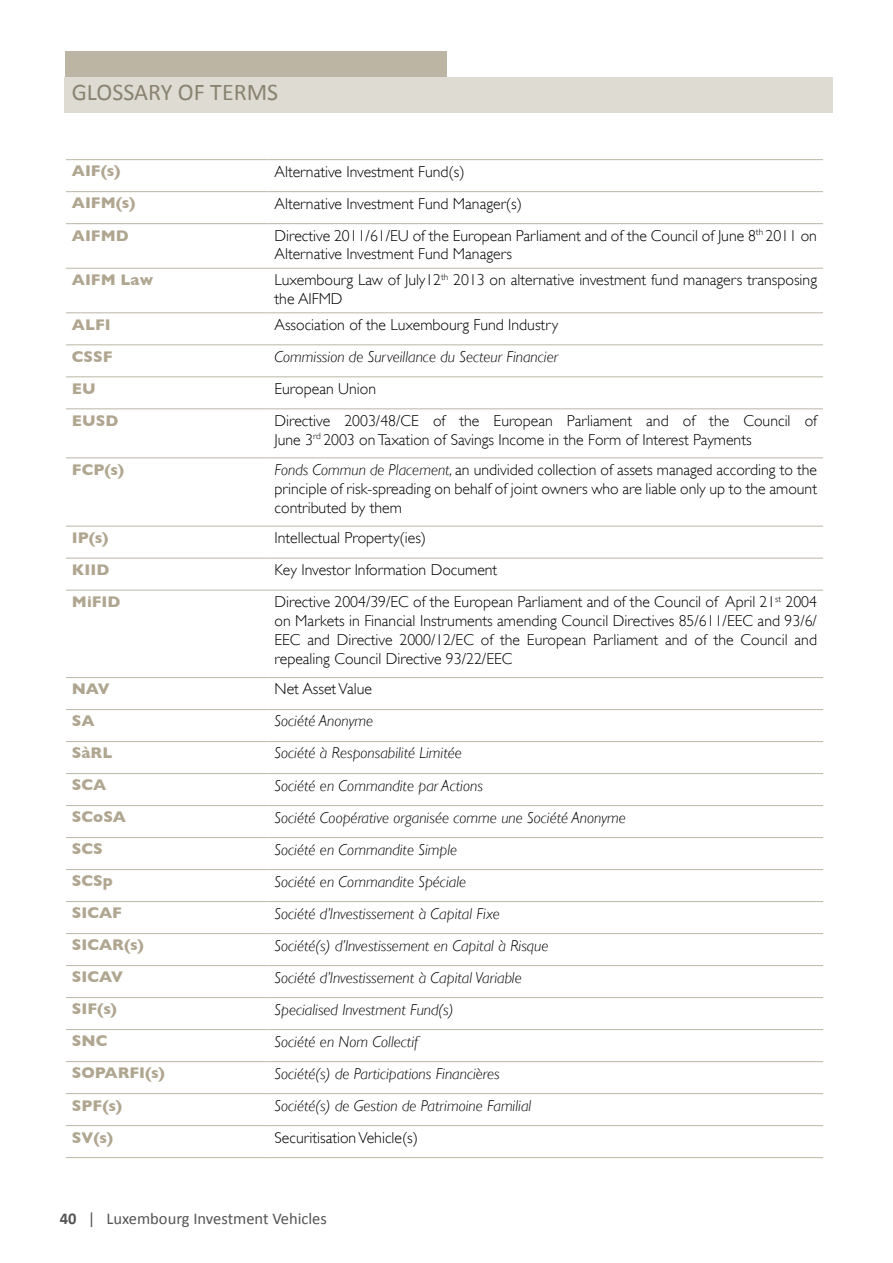
<style>
.page{position:relative;width:893px;height:1263px;background:#fff}
.page>*{position:absolute;margin:0;border:0;box-sizing:border-box;transform-origin:0 0}
.t1{font:24px "Calibri";color:#8a8371}
.t2{font:16.5px "Calibri";color:#565454}
.t3{font:300 15.75px/18.9px "Gill Sans";color:#000}
.t4{font:italic 300 15.75px "Gill Sans";color:#000}
.t5{font:700 15.75px "Gill Sans";color:#b0a690}
.s1{font-style:italic}
.s2{font-weight:700}
</style>
<div class="page">
<div style="left:65px;top:51px;width:381px;height:27px;background:#bcb5a3"></div>
<div style="left:65px;top:78px;width:768px;height:35px;background:#dedbd2"></div>
<hr style="left:66px;top:159px;width:203px;height:1px;background:#bbb6a4">
<hr style="left:269px;top:159px;width:554px;height:1px;background:#bbb6a4">
<hr style="left:66px;top:191px;width:203px;height:1px;background:#bbb6a4">
<hr style="left:269px;top:191px;width:554px;height:1px;background:#bbb6a4">
<hr style="left:66px;top:223px;width:203px;height:1px;background:#bbb6a4">
<hr style="left:269px;top:223px;width:554px;height:1px;background:#bbb6a4">
<hr style="left:66px;top:268px;width:203px;height:1px;background:#bbb6a4">
<hr style="left:269px;top:268px;width:554px;height:1px;background:#bbb6a4">
<hr style="left:66px;top:313px;width:203px;height:1px;background:#bbb6a4">
<hr style="left:269px;top:313px;width:554px;height:1px;background:#bbb6a4">
<hr style="left:66px;top:345px;width:203px;height:1px;background:#bbb6a4">
<hr style="left:269px;top:345px;width:554px;height:1px;background:#bbb6a4">
<hr style="left:66px;top:377px;width:203px;height:1px;background:#bbb6a4">
<hr style="left:269px;top:377px;width:554px;height:1px;background:#bbb6a4">
<hr style="left:66px;top:409px;width:203px;height:1px;background:#bbb6a4">
<hr style="left:269px;top:409px;width:554px;height:1px;background:#bbb6a4">
<hr style="left:66px;top:458px;width:203px;height:1px;background:#bbb6a4">
<hr style="left:269px;top:458px;width:554px;height:1px;background:#bbb6a4">
<hr style="left:66px;top:526px;width:203px;height:1px;background:#bbb6a4">
<hr style="left:269px;top:526px;width:554px;height:1px;background:#bbb6a4">
<hr style="left:66px;top:558px;width:203px;height:1px;background:#bbb6a4">
<hr style="left:269px;top:558px;width:554px;height:1px;background:#bbb6a4">
<hr style="left:66px;top:590px;width:203px;height:1px;background:#bbb6a4">
<hr style="left:269px;top:590px;width:554px;height:1px;background:#bbb6a4">
<hr style="left:66px;top:677px;width:203px;height:1px;background:#bbb6a4">
<hr style="left:269px;top:677px;width:554px;height:1px;background:#bbb6a4">
<hr style="left:66px;top:709px;width:203px;height:1px;background:#bbb6a4">
<hr style="left:269px;top:709px;width:554px;height:1px;background:#bbb6a4">
<hr style="left:66px;top:741px;width:203px;height:1px;background:#bbb6a4">
<hr style="left:269px;top:741px;width:554px;height:1px;background:#bbb6a4">
<hr style="left:66px;top:773px;width:203px;height:1px;background:#bbb6a4">
<hr style="left:269px;top:773px;width:554px;height:1px;background:#bbb6a4">
<hr style="left:66px;top:805px;width:203px;height:1px;background:#bbb6a4">
<hr style="left:269px;top:805px;width:554px;height:1px;background:#bbb6a4">
<hr style="left:66px;top:837px;width:203px;height:1px;background:#bbb6a4">
<hr style="left:269px;top:837px;width:554px;height:1px;background:#bbb6a4">
<hr style="left:66px;top:869px;width:203px;height:1px;background:#bbb6a4">
<hr style="left:269px;top:869px;width:554px;height:1px;background:#bbb6a4">
<hr style="left:66px;top:901px;width:203px;height:1px;background:#bbb6a4">
<hr style="left:269px;top:901px;width:554px;height:1px;background:#bbb6a4">
<hr style="left:66px;top:933px;width:203px;height:1px;background:#bbb6a4">
<hr style="left:269px;top:933px;width:554px;height:1px;background:#bbb6a4">
<hr style="left:66px;top:965px;width:203px;height:1px;background:#bbb6a4">
<hr style="left:269px;top:965px;width:554px;height:1px;background:#bbb6a4">
<hr style="left:66px;top:997px;width:203px;height:1px;background:#bbb6a4">
<hr style="left:269px;top:997px;width:554px;height:1px;background:#bbb6a4">
<hr style="left:66px;top:1029px;width:203px;height:1px;background:#bbb6a4">
<hr style="left:269px;top:1029px;width:554px;height:1px;background:#bbb6a4">
<hr style="left:66px;top:1061px;width:203px;height:1px;background:#bbb6a4">
<hr style="left:269px;top:1061px;width:554px;height:1px;background:#bbb6a4">
<hr style="left:66px;top:1093px;width:203px;height:1px;background:#bbb6a4">
<hr style="left:269px;top:1093px;width:554px;height:1px;background:#bbb6a4">
<hr style="left:66px;top:1125px;width:203px;height:1px;background:#bbb6a4">
<hr style="left:269px;top:1125px;width:554px;height:1px;background:#bbb6a4">
<hr style="left:66px;top:1157px;width:203px;height:1px;background:#bbb6a4">
<hr style="left:269px;top:1157px;width:554px;height:1px;background:#bbb6a4">
<h1 class="t1" style="left:72px;top:77px;width:165px">GLOSSARY OF TERMS</h1>
<p class="t5" style="left:72px;top:162px;width:50px">AIF(s)</p>
<p class="t3" style="left:275px;top:162px;width:192px">Alternative Investment Fund(s)</p>
<p class="t5" style="left:72px;top:194px;width:65px">AIFM(s)</p>
<p class="t3" style="left:275px;top:194px;width:249px">Alternative Investment Fund Manager(s)</p>
<p class="t5" style="left:72px;top:226px;width:58px">AIFMD</p>
<p class="t3" style="left:275px;top:226px;width:544px">Directive 2011/61/EU of the European Parliament and of the Council of June 8<sup>th</sup> 2011 on<br>Alternative Investment Fund Managers</p>
<p class="t5" style="left:72px;top:270px;width:83px">AIFM Law</p>
<p class="t3" style="left:275px;top:270px;width:544px">Luxembourg Law of July12<sup>th</sup> 2013 on alternative investment fund managers transposing the AIFMD</p>
<p class="t5" style="left:72px;top:315px;width:40px">ALFI</p>
<p class="t3" style="left:275px;top:315px;width:285px">Association of the Luxembourg Fund Industry</p>
<p class="t5" style="left:72px;top:347px;width:42px">CSSF</p>
<p class="t4" style="left:275px;top:348px;width:285px">Commission de Surveillance du Secteur Financier</p>
<p class="t5" style="left:72px;top:379px;width:25px">EU</p>
<p class="t3" style="left:275px;top:379px;width:103px">European Union</p>
<p class="t5" style="left:72px;top:411px;width:48px">EUSD</p>
<p class="t3" style="left:275px;top:411px;width:544px">Directive 2003/48/CE of the European Parliament and of the Council of<br>June 3<sup>rd</sup> 2003 on Taxation of Savings Income in the Form of Interest Payments</p>
<p class="t5" style="left:72px;top:460px;width:54px">FCP(s)</p>
<p class="t3" style="left:275px;top:460px;width:544px;text-align:justify"><span class="s1">Fonds Commun de Placement,</span> an undivided collection of assets managed according to the principle of risk-spreading on behalf of joint owners who are liable only up to the amount contributed by them</p>
<p class="t5" style="left:72px;top:528px;width:38px">IP(s)</p>
<p class="t3" style="left:275px;top:528px;width:153px">Intellectual Property(ies)</p>
<p class="t5" style="left:72px;top:560px;width:39px">KIID</p>
<p class="t3" style="left:275px;top:560px;width:224px">Key Investor Information Document</p>
<p class="t5" style="left:72px;top:592px;width:50px">MiFID</p>
<p class="t3" style="left:275px;top:592px;width:544px;text-align:justify">Directive 2004/39/EC of the European Parliament and of the Council of April 21<sup>st</sup> 2004 on Markets in Financial Instruments amending Council Directives 85/611/EEC and 93/6/ EEC and Directive 2000/12/EC of the European Parliament and of the Council and repealing Council Directive 93/22/EEC</p>
<p class="t5" style="left:72px;top:680px;width:39px">NAV</p>
<p class="t3" style="left:275px;top:680px;width:99px">Net Asset Value</p>
<p class="t5" style="left:72px;top:712px;width:24px">SA</p>
<p class="t4" style="left:275px;top:712px;width:100px">Société Anonyme</p>
<p class="t5" style="left:72px;top:744px;width:42px">SàRL</p>
<p class="t4" style="left:275px;top:744px;width:189px">Société à Responsabilité Limitée</p>
<p class="t5" style="left:72px;top:776px;width:36px">SCA</p>
<p class="t4" style="left:275px;top:776px;width:210px">Société en Commandite par Actions</p>
<p class="t5" style="left:72px;top:808px;width:56px">SCoSA</p>
<p class="t4" style="left:275px;top:808px;width:353px">Société Coopérative organisée comme une Société Anonyme</p>
<p class="t5" style="left:72px;top:840px;width:32px">SCS</p>
<p class="t4" style="left:275px;top:840px;width:184px">Société en Commandite Simple</p>
<p class="t5" style="left:72px;top:872px;width:43px">SCSp</p>
<p class="t4" style="left:275px;top:872px;width:193px">Société en Commandite Spéciale</p>
<p class="t5" style="left:72px;top:904px;width:52px">SICAF</p>
<p class="t4" style="left:275px;top:904px;width:227px">Société d’Investissement à Capital Fixe</p>
<p class="t5" style="left:72px;top:936px;width:73px">SICAR(s)</p>
<p class="t4" style="left:275px;top:936px;width:275px">Société(s) d’Investissement en Capital à Risque</p>
<p class="t5" style="left:72px;top:968px;width:53px">SICAV</p>
<p class="t4" style="left:275px;top:968px;width:249px">Société d’Investissement à Capital Variable</p>
<p class="t5" style="left:72px;top:1000px;width:47px">SIF(s)</p>
<p class="t4" style="left:275px;top:1000px;width:181px">Specialised Investment Fund(s)</p>
<p class="t5" style="left:72px;top:1032px;width:37px">SNC</p>
<p class="t4" style="left:275px;top:1032px;width:145px">Société en Nom Collectif</p>
<p class="t5" style="left:72px;top:1064px;width:95px">SOPARFI(s)</p>
<p class="t4" style="left:275px;top:1064px;width:227px">Société(s) de Participations Financières</p>
<p class="t5" style="left:72px;top:1096px;width:52px">SPF(s)</p>
<p class="t4" style="left:275px;top:1096px;width:258px">Société(s) de Gestion de Patrimoine Familial</p>
<p class="t5" style="left:72px;top:1128px;width:43px">SV(s)</p>
<p class="t3" style="left:275px;top:1128px;width:145px">Securitisation Vehicle(s)</p>
<p class="t2" style="left:60px;top:1208px;width:269px"><span class="s2">40</span> | Luxembourg Investment Vehicles</p>
</div>
